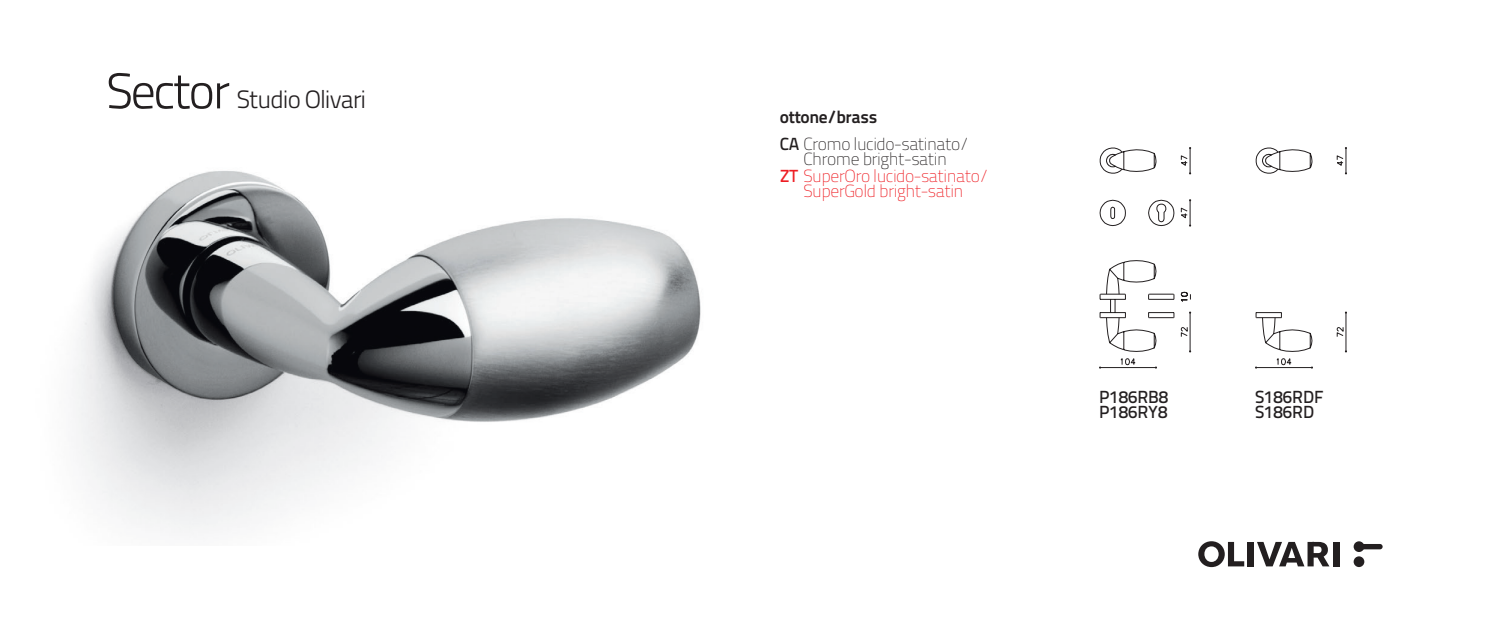
<style>
.page{position:relative;width:1489px;height:638px;background:#fff}
.page>*{position:absolute;margin:0;border:0;box-sizing:border-box;transform-origin:0 0}
._01_piccolo{font:300 25px "Titillium Text 22 L";letter-spacing:-.04em;color:#231f20}
.codici_super{font:17.5px "Titillium Text 25 L 1 wt";letter-spacing:-.03em;color:#ee1d23}
.codici{font:17.5px "Titillium Text 25 L 1 wt";letter-spacing:-.03em;color:#231f20}
.codici_maggiorati{font:17.5px "Titillium Text 25 L 600 wt";color:#231f20}
.Finitura{font:700 17.5px "Titillium Text 22 L";letter-spacing:-.02em;color:#231f20}
.s1{font-size:50px}
.s2{font-family:"Titillium Text 25 L 600 wt"}
</style>
<div class="page">
<img style="left:74px;top:171px;width:627px;height:363px">
<svg style="left:1180px;top:147px;width:11px;height:27px"></svg>
<svg style="left:1180px;top:199px;width:11px;height:28px"></svg>
<hr style="left:1189px;top:313px;width:1px;height:38px;background:#231f20">
<svg style="left:1180px;top:327px;width:7px;height:10px"></svg>
<svg style="left:1099px;top:147px;width:75px;height:222px"></svg>
<svg style="left:1180px;top:292px;width:10px;height:10px"></svg>
<svg style="left:1336px;top:147px;width:10px;height:27px"></svg>
<hr style="left:1345px;top:313px;width:1px;height:38px;background:#231f20">
<svg style="left:1336px;top:327px;width:7px;height:10px"></svg>
<svg style="left:1255px;top:147px;width:57px;height:222px"></svg>
<svg style="left:1198px;top:541px;width:46px;height:26px"></svg>
<div style="left:1247px;top:542px;width:6px;height:24px;background:#231f20"></div>
<svg style="left:1257px;top:542px;width:72px;height:24px"></svg>
<div style="left:1333px;top:542px;width:6px;height:24px;background:#231f20"></div>
<div style="left:1353px;top:556px;width:11px;height:11px;background:#231f20;border-radius:50%"></div>
<div style="left:1353px;top:541px;width:11px;height:11px;background:#231f20;border-radius:50%"></div>
<svg style="left:1364px;top:544px;width:18px;height:5px"></svg>
<p class="_01_piccolo" style="left:106px;top:81px;width:261px"><span class="s1">Sector</span> Studio Olivari</p>
<p class="Finitura" style="left:780px;top:103px;width:99px">ottone/brass</p>
<p class="codici" style="left:780px;top:131px;width:191px"><span class="s2">CA</span> Cromo lucido-satinato/</p>
<p class="codici" style="left:803px;top:146px;width:145px">Chrome bright-satin</p>
<p class="codici_super" style="left:780px;top:164px;width:210px"><span class="s2">ZT</span> SuperOro lucido-satinato/</p>
<p class="codici_super" style="left:803px;top:179px;width:162px">SuperGold bright-satin</p>
<p class="codici_maggiorati" style="left:1098px;top:384px;width:71px">P186RB8</p>
<p class="codici_maggiorati" style="left:1098px;top:399px;width:70px">P186RY8</p>
<p class="codici_maggiorati" style="left:1254px;top:383px;width:70px">S186RDF</p>
<p class="codici_maggiorati" style="left:1254px;top:398px;width:61px">S186RD</p>
</div>
